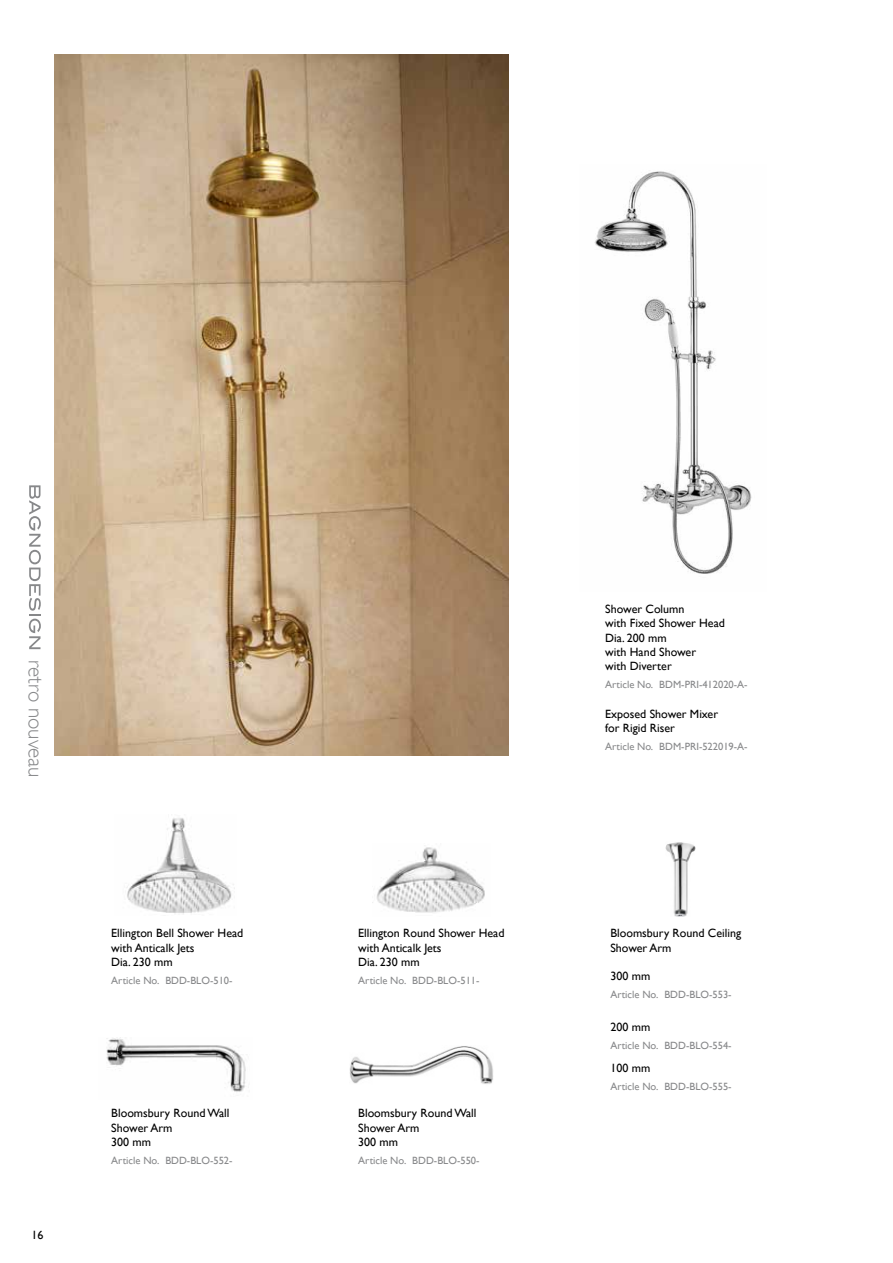
<style>
.page{position:relative;width:893px;height:1263px;background:#fff}
.page>*{position:absolute;margin:0;border:0;box-sizing:border-box;transform-origin:0 0}
.t1{font:300 21px "Gill Sans";color:#87888a}
.t2{font:12px/14.4px "Gill Sans";color:#000}
.t3{font:10.5px "Gill Sans";color:#87888a}
</style>
<div class="page">
<svg style="left:29px;top:485px;width:12px;height:164px"></svg>
<img style="left:594px;top:171px;width:158px;height:403px">
<img style="left:54px;top:54px;width:455px;height:702px">
<img style="left:126px;top:818px;width:109px;height:96px">
<img style="left:376px;top:847px;width:109px;height:66px">
<img style="left:665px;top:842px;width:31px;height:75px">
<img style="left:349px;top:1046px;width:144px;height:38px">
<img style="left:106px;top:1037px;width:140px;height:55px">
<h1 class="t1" style="left:48px;top:660px;width:119px;rotate:90deg">retro nouveau</h1>
<p class="t2" style="left:31px;top:1228px;width:13px">16</p>
<p class="t2" style="left:111px;top:926px;width:134px">Ellington Bell Shower Head with Anticalk Jets<br>Dia. 230 mm</p>
<p class="t3" style="left:111px;top:974px;width:123px">Article No. BDD-BLO-510-</p>
<p class="t2" style="left:111px;top:1106px;width:120px">Bloomsbury Round Wall<br>Shower Arm<br>300 mm</p>
<p class="t3" style="left:111px;top:1154px;width:123px">Article No. BDD-BLO-552-</p>
<p class="t2" style="left:358px;top:926px;width:148px">Ellington Round Shower Head with Anticalk Jets<br>Dia. 230 mm</p>
<p class="t3" style="left:358px;top:974px;width:123px">Article No. BDD-BLO-511-</p>
<p class="t2" style="left:358px;top:1106px;width:120px">Bloomsbury Round Wall<br>Shower Arm<br>300 mm</p>
<p class="t3" style="left:358px;top:1154px;width:123px">Article No. BDD-BLO-550-</p>
<p class="t2" style="left:605px;top:601px;width:121px">Shower Column<br>with Fixed Shower Head<br>Dia. 200 mm<br>with Hand Shower<br>with Diverter</p>
<p class="t3" style="left:605px;top:679px;width:144px">Article No. BDM-PRI-412020-A-</p>
<p class="t2" style="left:605px;top:706px;width:114px">Exposed Shower Mixer for Rigid Riser</p>
<p class="t3" style="left:605px;top:740px;width:144px">Article No. BDM-PRI-522019-A-</p>
<p class="t2" style="left:610px;top:926px;width:132px">Bloomsbury Round Ceiling<br>Shower Arm</p>
<p class="t2" style="left:610px;top:969px;width:41px">300 mm</p>
<p class="t3" style="left:610px;top:989px;width:123px">Article No. BDD-BLO-553-</p>
<p class="t2" style="left:610px;top:1019px;width:41px">200 mm</p>
<p class="t3" style="left:610px;top:1039px;width:123px">Article No. BDD-BLO-554-</p>
<p class="t2" style="left:610px;top:1061px;width:41px">100 mm</p>
<p class="t3" style="left:610px;top:1080px;width:123px">Article No. BDD-BLO-555-</p>
</div>
